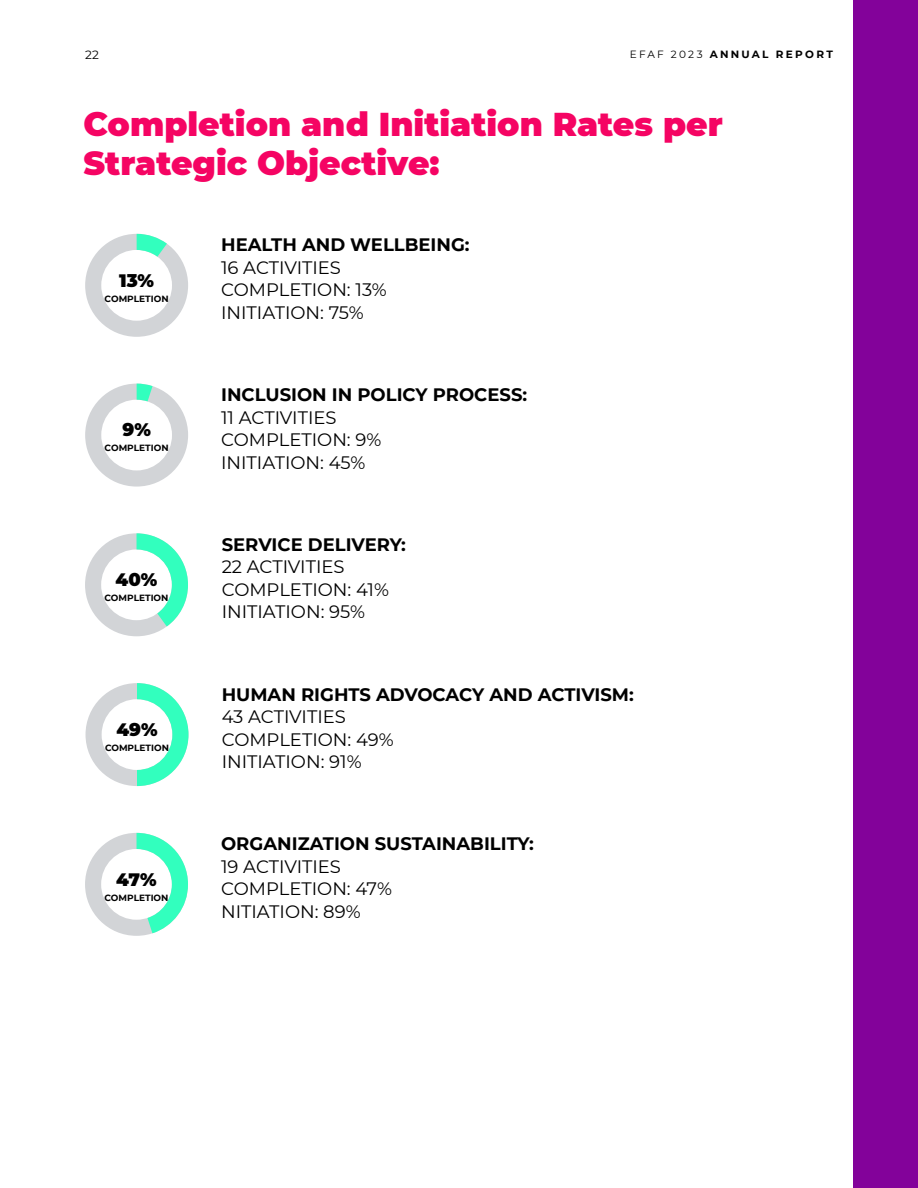
<style>
.page{position:relative;width:918px;height:1188px;background:#fff}
.page>*{position:absolute;margin:0;border:0;box-sizing:border-box;transform-origin:0 0}
.t1{font:900 33px/39.6px "Montserrat";color:#f50463}
.t2{font:18px/22.5px "Montserrat";color:#000}
.t3{font:700 18px "Montserrat";color:#000}
.t4{font:900 18px "Montserrat";color:#000}
.t5{font:12px "Montserrat";color:#000}
.t6{font:700 10.5px "Montserrat";letter-spacing:.22em;color:#000}
.t7{font:700 9px "Montserrat";color:#000}
.s1{font-weight:400}
</style>
<div class="page">
<div style="left:853px;top:0;width:65px;height:1188px;background:#83029a"></div>
<svg style="left:85px;top:234px;width:103px;height:103px"></svg>
<svg style="left:85px;top:384px;width:103px;height:103px"></svg>
<svg style="left:85px;top:533px;width:103px;height:103px"></svg>
<svg style="left:86px;top:683px;width:102px;height:103px"></svg>
<svg style="left:85px;top:833px;width:103px;height:103px"></svg>
<p class="t5" style="left:85px;top:46px;width:16px">22</p>
<p class="t6" style="left:630px;top:47px;width:204px"><span class="s1">EFAF 2023</span> ANNUAL REPORT</p>
<h1 class="t1" style="left:84px;top:102px;width:641px">Completion and Initiation Rates per<br>Strategic Objective:</h1>
<p class="t4" style="left:119px;top:267px;width:36px">13%</p>
<p class="t7" style="left:105px;top:292px;width:66px">COMPLETION</p>
<p class="t4" style="left:122px;top:416px;width:30px">9%</p>
<p class="t7" style="left:105px;top:442px;width:66px">COMPLETION</p>
<p class="t4" style="left:116px;top:566px;width:43px">40%</p>
<p class="t7" style="left:105px;top:591px;width:66px">COMPLETION</p>
<p class="t4" style="left:116px;top:716px;width:43px">49%</p>
<p class="t7" style="left:105px;top:741px;width:66px">COMPLETION</p>
<p class="t4" style="left:116px;top:866px;width:42px">47%</p>
<p class="t7" style="left:105px;top:891px;width:66px">COMPLETION</p>
<p class="t3" style="left:221px;top:232px;width:250px">HEALTH AND WELLBEING:</p>
<p class="t2" style="left:221px;top:255px;width:167px">16 ACTIVITIES<br>COMPLETION: 13%<br>INITIATION: 75%</p>
<p class="t3" style="left:221px;top:382px;width:308px">INCLUSION IN POLICY PROCESS:</p>
<p class="t2" style="left:221px;top:405px;width:162px">11 ACTIVITIES<br>COMPLETION: 9%<br>INITIATION: 45%</p>
<p class="t3" style="left:222px;top:531px;width:186px">SERVICE DELIVERY:</p>
<p class="t2" style="left:222px;top:555px;width:169px">22 ACTIVITIES<br>COMPLETION: 41%<br>INITIATION: 95%</p>
<p class="t3" style="left:222px;top:681px;width:414px">HUMAN RIGHTS ADVOCACY AND ACTIVISM:</p>
<p class="t2" style="left:222px;top:705px;width:174px">43 ACTIVITIES<br>COMPLETION: 49%<br>INITIATION: 91%</p>
<p class="t3" style="left:221px;top:831px;width:314px">ORGANIZATION SUSTAINABILITY:</p>
<p class="t2" style="left:221px;top:855px;width:172px">19 ACTIVITIES<br>COMPLETION: 47%<br>NITIATION: 89%</p>
</div>
